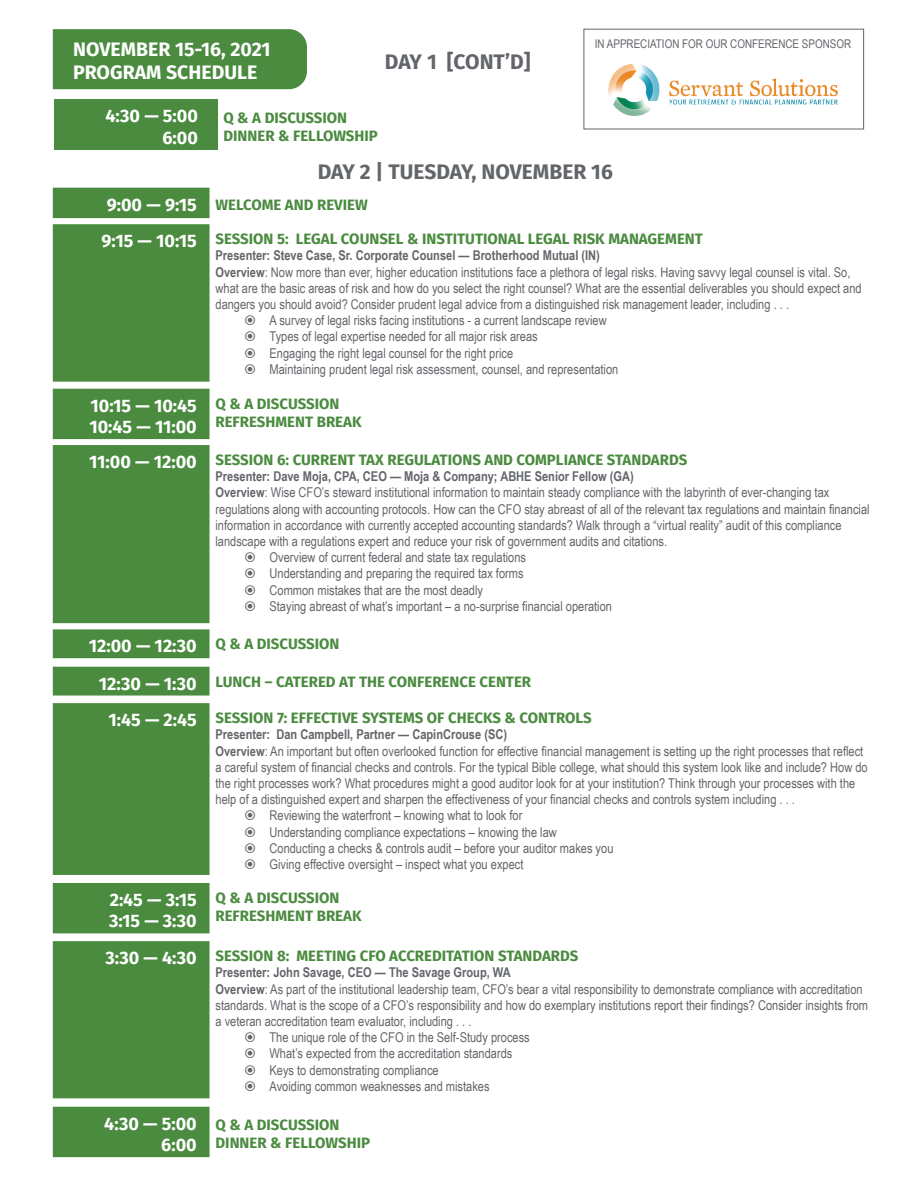
<style>
.page{position:relative;width:918px;height:1188px;background:#fff}
.page>*{position:absolute;margin:0;border:0;box-sizing:border-box;transform-origin:0 0}
.t1{font:700 21px "Fira Sans";color:#62656a}
.t2{font:700 19.5px/23.4px "Fira Sans";color:#fff}
.t3{font:700 18px/21.6px "Fira Sans";color:#fff}
.t4{font:700 15px/18px "Fira Sans";color:#4a8b3f}
.t5{font:13.5px "Arial Narrow";color:#62656a}
.t6{font:700 13.5px "Arial Narrow";color:#62656a}
.t7{font:12px "Arial Narrow";color:#62656a}
.s1{font-size:18px;color:#fff}
.s2{font-weight:700}
</style>
<div class="page">
<div style="left:53px;top:29px;width:254px;height:60px;background:#4a8b3f"></div>
<svg style="left:53px;top:188px;width:157px;height:969px;background:#56934c"></svg>
<div style="left:54px;top:99px;width:163px;height:51px;background:#4a8b3f"></div>
<div style="left:584px;top:29px;width:280px;height:100px;border:1px solid #62656a"></div>
<img style="left:608px;top:63px;width:230px;height:53px">
<h2 class="t2" style="left:73px;top:36px;width:199px">NOVEMBER 15-16, 2021<br>PROGRAM SCHEDULE</h2>
<h1 class="t1" style="left:385px;top:44px;width:147px">DAY 1 [CONT’D]</h1>
<h3 class="t3" style="left:105px;top:104px;width:94px;text-align:right">4:30 — 5:00<br>6:00</h3>
<p class="t4" style="left:223px;top:107px;width:156px">Q &amp; A DISCUSSION<br>DINNER &amp; FELLOWSHIP</p>
<p class="t7" style="left:595px;top:35px;width:258px">IN APPRECIATION FOR OUR CONFERENCE SPONSOR</p>
<h1 class="t1" style="left:318px;top:154px;width:297px">DAY 2 | TUESDAY, NOVEMBER 16</h1>
<p class="t4" style="left:107px;top:195px;width:263px"><span class="s1">9:00 — 9:15</span> WELCOME AND REVIEW</p>
<p class="t4" style="left:102px;top:229px;width:603px"><span class="s1">9:15 — 10:15</span> SESSION 5: LEGAL COUNSEL &amp; INSTITUTIONAL LEGAL RISK MANAGEMENT</p>
<p class="t6" style="left:216px;top:245px;width:386px">Presenter: Steve Case, Sr. Corporate Counsel — Brotherhood Mutual (IN)</p>
<p class="t5" style="left:216px;top:262px;width:637px"><span class="s2">Overview</span>: Now more than ever, higher education institutions face a plethora of legal risks. Having savvy legal counsel is vital. So,</p>
<p class="t5" style="left:216px;top:278px;width:648px">what are the basic areas of risk and how do you select the right counsel? What are the essential deliverables you should expect and</p>
<p class="t5" style="left:216px;top:294px;width:575px">dangers you should avoid? Consider prudent legal advice from a distinguished risk management leader, including . . .</p>
<p class="t5" style="left:270px;top:311px;width:339px">A survey of legal risks facing institutions - a current landscape review</p>
<p class="t5" style="left:270px;top:327px;width:270px">Types of legal expertise needed for all major risk areas</p>
<p class="t5" style="left:270px;top:343px;width:245px">Engaging the right legal counsel for the right price</p>
<p class="t5" style="left:270px;top:359px;width:350px">Maintaining prudent legal risk assessment, counsel, and representation</p>
<h3 class="t3" style="left:89px;top:393px;width:109px">10:15 — 10:45<br>10:45 — 11:00</h3>
<p class="t4" style="left:216px;top:393px;width:148px">Q &amp; A DISCUSSION<br>REFRESHMENT BREAK</p>
<p class="t4" style="left:89px;top:450px;width:600px"><span class="s1">11:00 — 12:00</span> SESSION 6: CURRENT TAX REGULATIONS AND COMPLIANCE STANDARDS</p>
<p class="t6" style="left:216px;top:466px;width:420px">Presenter: Dave Moja, CPA, CEO — Moja &amp; Company; ABHE Senior Fellow (GA)</p>
<p class="t5" style="left:216px;top:483px;width:615px"><span class="s2">Overview</span>: Wise CFO’s steward institutional information to maintain steady compliance with the labyrinth of ever-changing tax</p>
<p class="t5" style="left:216px;top:499px;width:656px">regulations along with accounting protocols. How can the CFO stay abreast of all of the relevant tax regulations and maintain financial</p>
<p class="t5" style="left:216px;top:515px;width:628px">information in accordance with currently accepted accounting standards? Walk through a “virtual reality” audit of this compliance</p>
<p class="t5" style="left:216px;top:531px;width:453px">landscape with a regulations expert and reduce your risk of government audits and citations.</p>
<p class="t5" style="left:270px;top:548px;width:258px">Overview of current federal and state tax regulations</p>
<p class="t5" style="left:270px;top:564px;width:256px">Understanding and preparing the required tax forms</p>
<p class="t5" style="left:270px;top:580px;width:215px">Common mistakes that are the most deadly</p>
<p class="t5" style="left:270px;top:596px;width:344px">Staying abreast of what’s important – a no-surprise financial operation</p>
<p class="t4" style="left:89px;top:634px;width:252px"><span class="s1">12:00 — 12:30</span> Q &amp; A DISCUSSION</p>
<p class="t4" style="left:99px;top:671px;width:434px"><span class="s1">12:30 — 1:30</span> LUNCH – CATERED AT THE CONFERENCE CENTER</p>
<p class="t4" style="left:109px;top:708px;width:485px"><span class="s1">1:45 — 2:45</span> SESSION 7: EFFECTIVE SYSTEMS OF CHECKS &amp; CONTROLS</p>
<p class="t6" style="left:216px;top:724px;width:293px">Presenter: Dan Campbell, Partner — CapinCrouse (SC)</p>
<p class="t5" style="left:216px;top:741px;width:649px"><span class="s2">Overview</span>: An important but often overlooked function for effective financial management is setting up the right processes that reflect</p>
<p class="t5" style="left:216px;top:757px;width:654px">a careful system of financial checks and controls. For the typical Bible college, what should this system look like and include? How do</p>
<p class="t5" style="left:216px;top:773px;width:641px">the right processes work? What procedures might a good auditor look for at your institution? Think through your processes with the</p>
<p class="t5" style="left:216px;top:790px;width:581px">help of a distinguished expert and sharpen the effectiveness of your financial checks and controls system including . . .</p>
<p class="t5" style="left:270px;top:806px;width:254px">Reviewing the waterfront – knowing what to look for</p>
<p class="t5" style="left:270px;top:822px;width:289px">Understanding compliance expectations – knowing the law</p>
<p class="t5" style="left:270px;top:838px;width:345px">Conducting a checks &amp; controls audit – before your auditor makes you</p>
<p class="t5" style="left:270px;top:854px;width:255px">Giving effective oversight – inspect what you expect</p>
<h3 class="t3" style="left:109px;top:888px;width:89px">2:45 — 3:15<br>3:15 — 3:30</h3>
<p class="t4" style="left:216px;top:888px;width:148px">Q &amp; A DISCUSSION<br>REFRESHMENT BREAK</p>
<p class="t4" style="left:105px;top:946px;width:475px"><span class="s1">3:30 — 4:30</span> SESSION 8: MEETING CFO ACCREDITATION STANDARDS</p>
<p class="t6" style="left:216px;top:962px;width:297px">Presenter: John Savage, CEO — The Savage Group, WA</p>
<p class="t5" style="left:216px;top:979px;width:649px"><span class="s2">Overview</span>: As part of the institutional leadership team, CFO’s bear a vital responsibility to demonstrate compliance with accreditation</p>
<p class="t5" style="left:216px;top:995px;width:654px">standards. What is the scope of a CFO’s responsibility and how do exemplary institutions report their findings? Consider insights from</p>
<p class="t5" style="left:216px;top:1011px;width:258px">a veteran accreditation team evaluator, including . . .</p>
<p class="t5" style="left:270px;top:1028px;width:262px">The unique role of the CFO in the Self-Study process</p>
<p class="t5" style="left:270px;top:1044px;width:244px">What’s expected from the accreditation standards</p>
<p class="t5" style="left:270px;top:1060px;width:171px">Keys to demonstrating compliance</p>
<p class="t5" style="left:270px;top:1076px;width:222px">Avoiding common weaknesses and mistakes</p>
<h3 class="t3" style="left:104px;top:1111px;width:94px;text-align:right">4:30 — 5:00<br>6:00</h3>
<p class="t4" style="left:216px;top:1115px;width:156px">Q &amp; A DISCUSSION<br>DINNER &amp; FELLOWSHIP</p>
</div>
